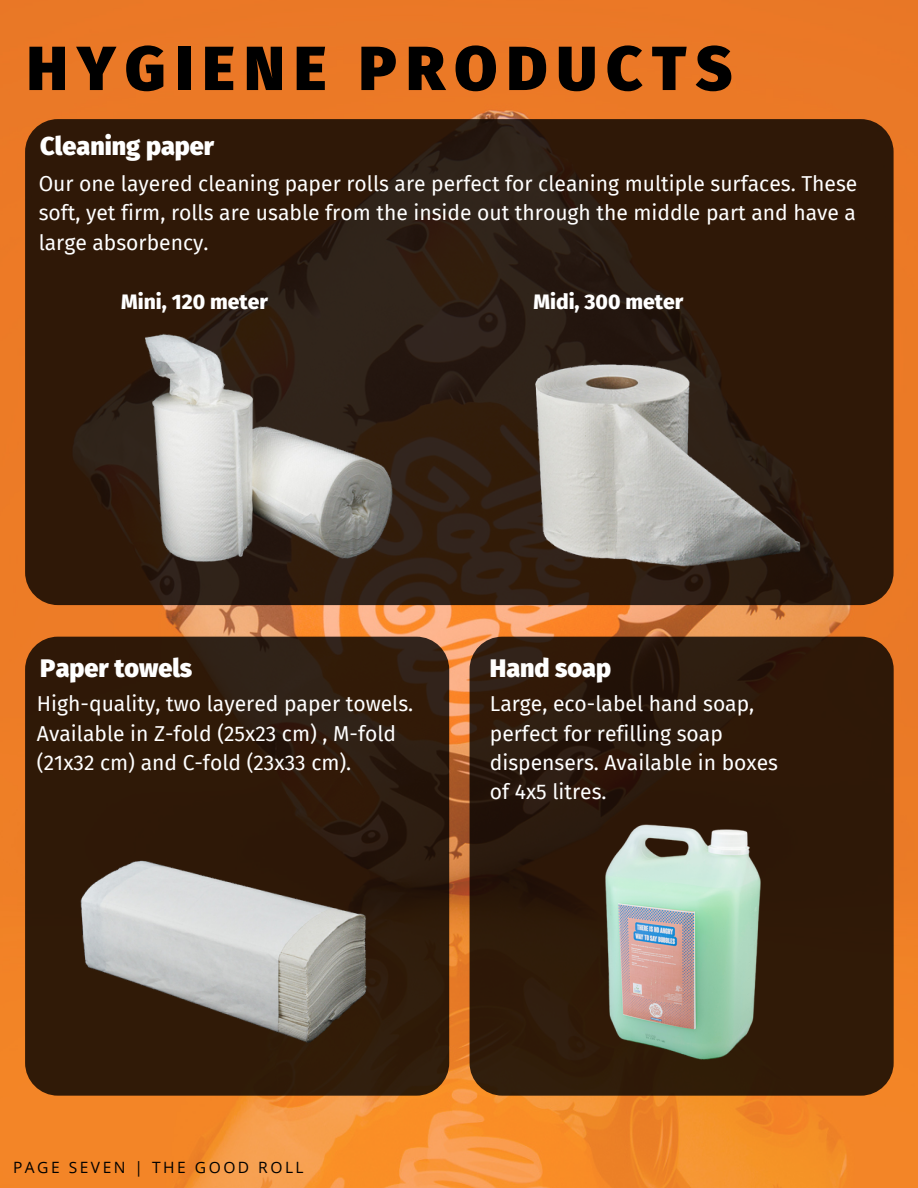
<style>
.page{position:relative;width:918px;height:1188px;background:#fff}
.page>*{position:absolute;margin:0;border:0;box-sizing:border-box;transform-origin:0 0}
.t1{font:900 62.25px "Fira Sans";letter-spacing:.15em;color:#000}
.t2{font:900 25.05px "Fira Sans";color:#fff}
.t3{font:21.15px/29.2px "Fira Sans";color:#fff}
.t4{font:800 21.15px "Fira Sans";color:#fff}
.t5{font:15.6px "Open Sans";letter-spacing:.16em;color:#000}
</style>
<div class="page">
<img style="left:0;top:0;width:918px;height:1188px">
<svg style="left:25px;top:119px;width:869px;height:486px;background:#2e1a0b"></svg>
<img style="left:40px;top:315px;width:420px;height:281px">
<img style="left:470px;top:338px;width:352px;height:235px">
<div style="left:25px;top:637px;width:424px;height:459px;background:linear-gradient(to right,#301906,#2e1c0e);border-radius:33px"></div>
<img style="left:69px;top:843px;width:312px;height:207px">
<div style="left:470px;top:637px;width:424px;height:459px;background:linear-gradient(to right,#2b190c,#2f1907);border-radius:33px"></div>
<img style="left:597px;top:820px;width:169px;height:245px">
<p class="t1" style="left:27px;top:32px;width:707px">HYGIENE PRODUCTS</p>
<p class="t2" style="left:40px;top:132px;width:175px">Cleaning paper</p>
<p class="t3" style="left:39px;top:169px;width:820px;text-align:justify">Our one layered cleaning paper rolls are perfect for cleaning multiple surfaces. These soft, yet firm, rolls are usable from the inside out through the middle part and have a large absorbency.</p>
<p class="t4" style="left:121px;top:290px;width:148px">Mini, 120 meter</p>
<p class="t4" style="left:533px;top:290px;width:151px">Midi, 300 meter</p>
<p class="t2" style="left:40px;top:654px;width:153px">Paper towels</p>
<p class="t3" style="left:37px;top:690px;width:378px">High-quality, two layered paper towels.<br>Available in Z-fold (25x23 cm) , M-fold (21x32 cm) and C-fold (23x33 cm).</p>
<p class="t2" style="left:490px;top:654px;width:123px">Hand soap</p>
<p class="t3" style="left:490px;top:690px;width:290px">Large, eco-label hand soap, perfect for refilling soap dispensers. Available in boxes of 4x5 litres.</p>
<p class="t5" style="left:13px;top:1156px;width:292px">PAGE SEVEN | THE GOOD ROLL</p>
</div>
